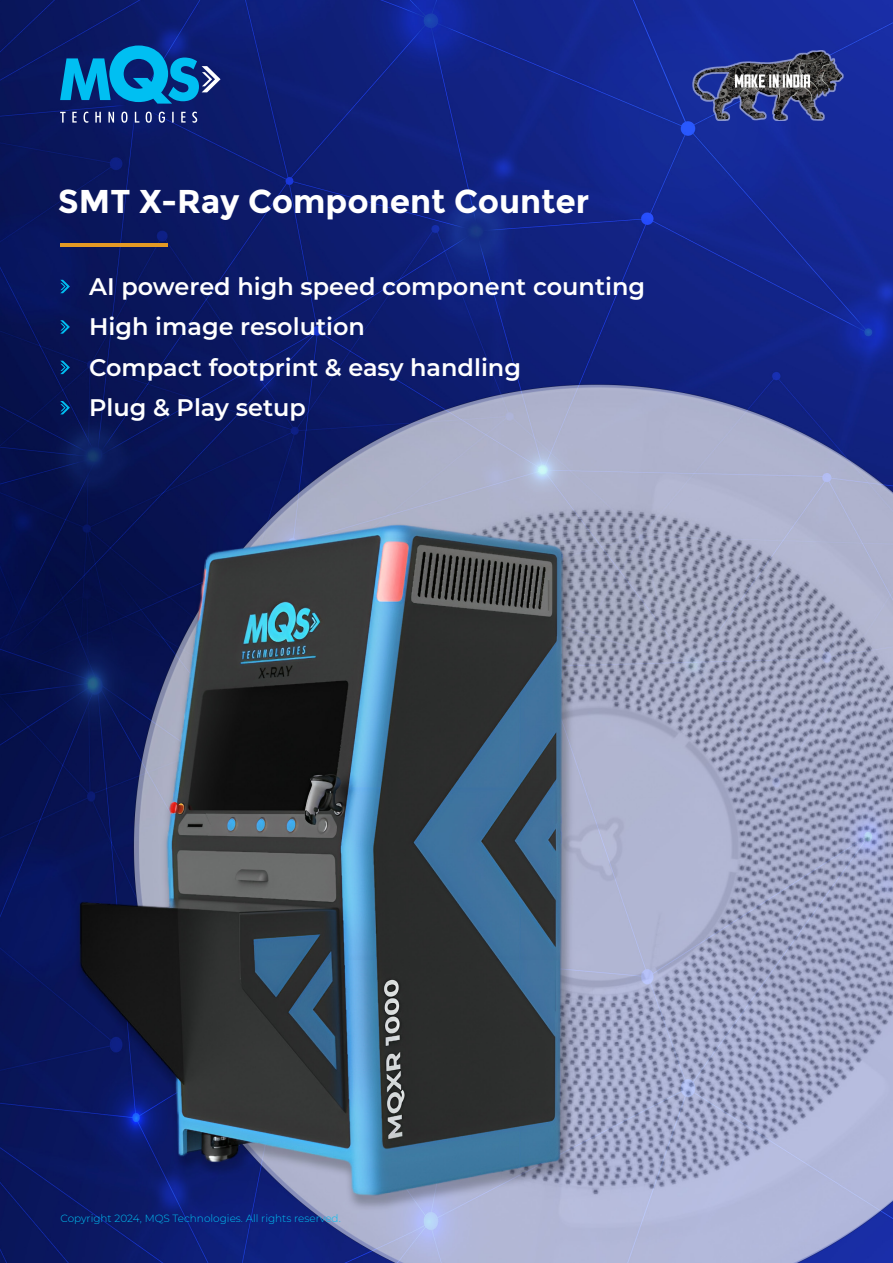
<style>
.page{position:relative;width:893px;height:1263px;background:#fff}
.page>*{position:absolute;margin:0;border:0;box-sizing:border-box;transform-origin:0 0}
.t1{font:700 33px "Montserrat";color:#fff}
.t2{font:600 24px/40.5px "Montserrat";color:#fff}
.t3{font:300 10.5px "Montserrat";color:#00bff2}
</style>
<div class="page">
<img style="left:0;top:0;width:893px;height:1263px">
<svg style="left:60px;top:46px;width:161px;height:58px;background:#0b6bac"></svg>
<svg style="left:60px;top:112px;width:137px;height:11px;background:#3f4a87"></svg>
<svg style="left:60px;top:280px;width:10px;height:13px"></svg>
<svg style="left:60px;top:320px;width:10px;height:14px"></svg>
<svg style="left:60px;top:361px;width:10px;height:13px"></svg>
<svg style="left:60px;top:401px;width:10px;height:13px"></svg>
<hr style="left:60px;top:243px;width:107px;height:4px;background:#e49a24">
<img style="left:692px;top:51px;width:151px;height:69px">
<h1 class="t1" style="left:58px;top:181px;width:533px">SMT X-Ray Component Counter</h1>
<p class="t2" style="left:89px;top:265px;width:558px">AI powered high speed component counting<br>High image resolution<br>Compact footprint &amp; easy handling<br>Plug &amp; Play setup</p>
<p class="t3" style="left:60px;top:1211px;width:282px">Copyright 2024, MQS Technologies. All rights reserved.</p>
</div>
